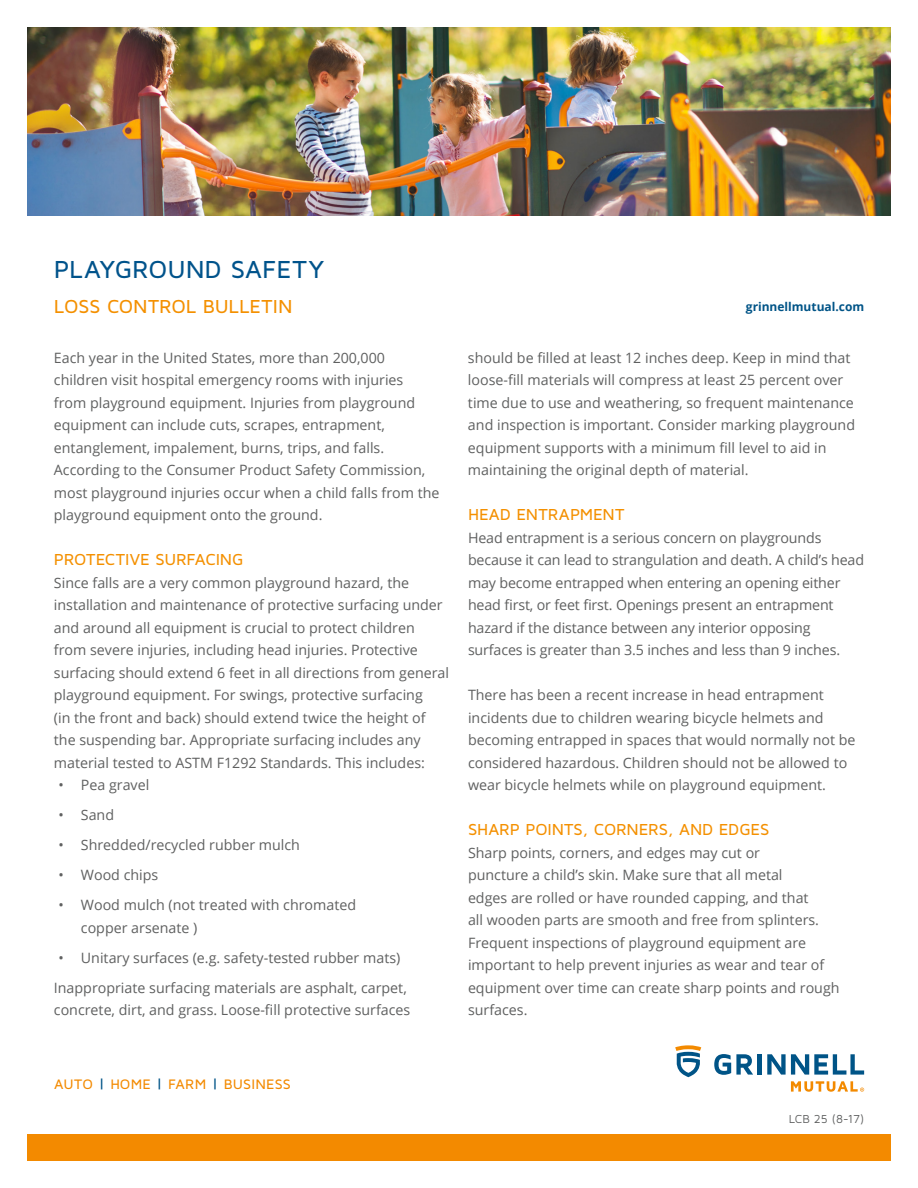
<style>
.page{position:relative;width:918px;height:1188px;background:#fff}
.page>*{position:absolute;margin:0;border:0;box-sizing:border-box;transform-origin:0 0}
.t1{font:500 25.5px "Maven Pro";color:#00538b}
.t2{font:500 19.5px "Maven Pro";letter-spacing:-.005em;color:#f49000}
.t3{font:500 16.5px "Maven Pro";letter-spacing:-.005em;color:#f49000}
.t4{font:14.25px/22.5px "Open Sans";color:#5f6060}
.t5{font:500 14.25px "Maven Pro";letter-spacing:.01em;color:#f38a00}
.t6{font:700 12px "Open Sans";color:#005487}
.t7{font:12px "Maven Pro";letter-spacing:-.005em;color:#5f6060}
.s1{color:#005487}
</style>
<div class="page">
<img style="left:27px;top:27px;width:864px;height:189px">
<div style="left:27px;top:1134px;width:864px;height:27px;background:#f38a00"></div>
<svg style="left:675px;top:1045px;width:26px;height:32px"></svg>
<svg style="left:714px;top:1054px;width:39px;height:21px"></svg>
<div style="left:757px;top:1054px;width:5px;height:21px;background:#005487"></div>
<svg style="left:767px;top:1054px;width:97px;height:21px"></svg>
<svg style="left:791px;top:1081px;width:73px;height:11px"></svg>
<h1 class="t1" style="left:54px;top:254px;width:272px">PLAYGROUND SAFETY</h1>
<h2 class="t2" style="left:54px;top:294px;width:240px">LOSS CONTROL BULLETIN</h2>
<p class="t4" style="left:54px;top:346px;width:387px">Each year in the United States, more than 200,000 children visit hospital emergency rooms with injuries<br>from playground equipment. Injuries from playground equipment can include cuts, scrapes, entrapment, entanglement, impalement, burns, trips, and falls.<br>According to the Consumer Product Safety Commission, most playground injuries occur when a child falls from the playground equipment onto the ground.</p>
<p class="t3" style="left:54px;top:549px;width:191px">PROTECTIVE SURFACING</p>
<p class="t4" style="left:54px;top:571px;width:397px">Since falls are a very common playground hazard, the installation and maintenance of protective surfacing under and around all equipment is crucial to protect children from severe injuries, including head injuries. Protective surfacing should extend 6 feet in all directions from general playground equipment. For swings, protective surfacing<br>(in the front and back) should extend twice the height of the suspending bar. Appropriate surfacing includes any material tested to ASTM F1292 Standards. This includes:</p>
<p class="t4" style="left:58px;top:773px;width:92px">• Pea gravel</p>
<p class="t4" style="left:58px;top:803px;width:57px">• Sand</p>
<p class="t4" style="left:58px;top:833px;width:243px">• Shredded/recycled rubber mulch</p>
<p class="t4" style="left:58px;top:863px;width:102px">• Wood chips</p>
<p class="t4" style="left:81px;top:893px;width:277px;text-indent:-23px">• Wood mulch (not treated with chromated copper arsenate )</p>
<p class="t4" style="left:54px;top:942px;width:354px;line-height:30px;text-align:center">• Unitary surfaces (e.g. safety-tested rubber mats)<br>Inappropriate surfacing materials are asphalt, carpet,</p>
<p class="t4" style="left:54px;top:998px;width:358px">concrete, dirt, and grass. Loose-fill protective surfaces</p>
<p class="t6" style="left:746px;top:298px;width:120px">grinnellmutual.com</p>
<p class="t4" style="left:468px;top:346px;width:389px">should be filled at least 12 inches deep. Keep in mind that loose-fill materials will compress at least 25 percent over time due to use and weathering, so frequent maintenance and inspection is important. Consider marking playground equipment supports with a minimum fill level to aid in maintaining the original depth of material.</p>
<p class="t3" style="left:468px;top:504px;width:158px">HEAD ENTRAPMENT</p>
<p class="t4" style="left:468px;top:526px;width:398px">Head entrapment is a serious concern on playgrounds because it can lead to strangulation and death. A child’s head may become entrapped when entering an opening either head first, or feet first. Openings present an entrapment hazard if the distance between any interior opposing surfaces is greater than 3.5 inches and less than 9 inches.</p>
<p class="t4" style="left:468px;top:683px;width:389px">There has been a recent increase in head entrapment incidents due to children wearing bicycle helmets and becoming entrapped in spaces that would normally not be considered hazardous. Children should not be allowed to wear bicycle helmets while on playground equipment.</p>
<p class="t3" style="left:468px;top:819px;width:303px">SHARP POINTS, CORNERS, AND EDGES</p>
<p class="t4" style="left:468px;top:841px;width:373px">Sharp points, corners, and edges may cut or<br>puncture a child’s skin. Make sure that all metal<br>edges are rolled or have rounded capping, and that<br>all wooden parts are smooth and free from splinters.<br>Frequent inspections of playground equipment are important to help prevent injuries as wear and tear of equipment over time can create sharp points and rough surfaces.</p>
<p class="t5" style="left:54px;top:1075px;width:238px">AUTO <span class="s1">|</span> HOME <span class="s1">|</span> FARM <span class="s1">|</span> BUSINESS</p>
<p class="t7" style="left:789px;top:1112px;width:77px">LCB 25 (8-17)</p>
</div>
